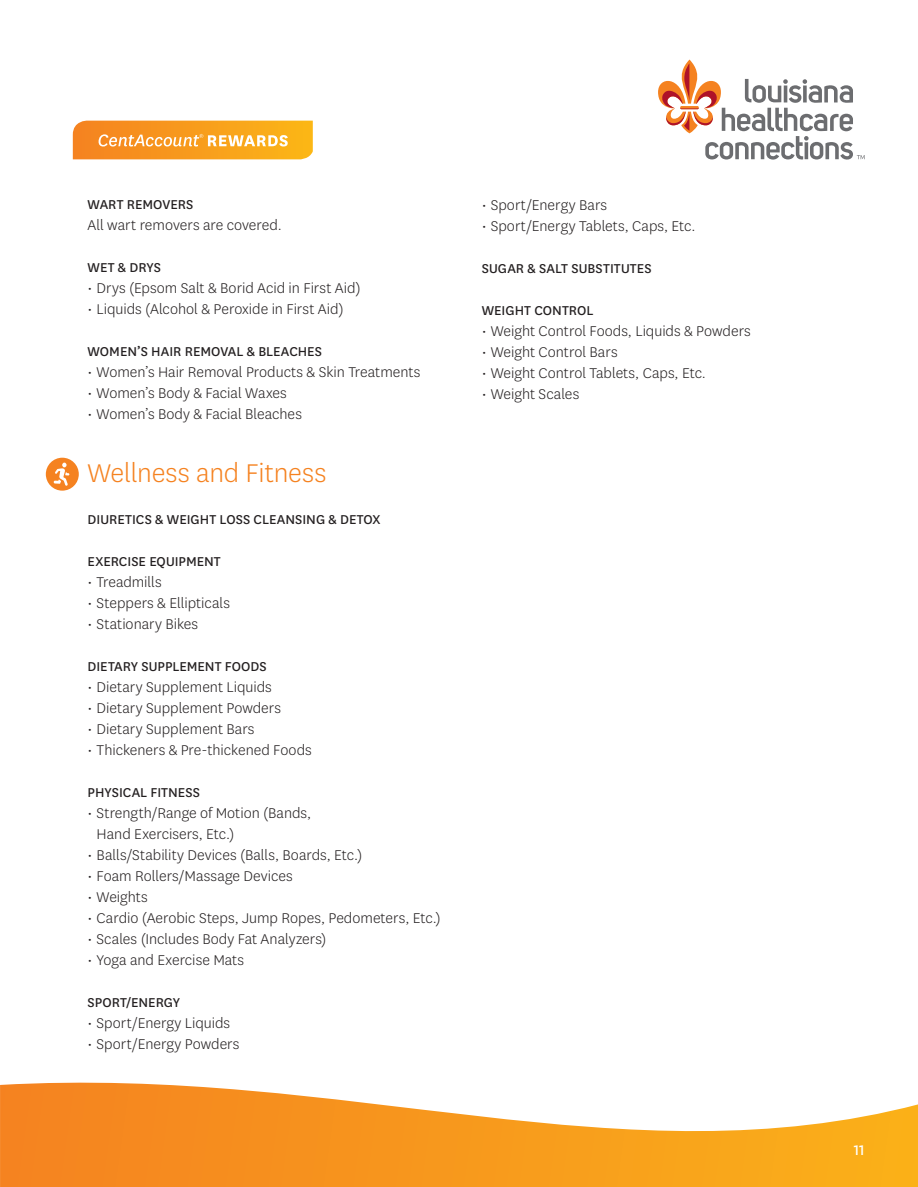
<style>
.page{position:relative;width:918px;height:1187px;background:#fff}
.page>*{position:absolute;margin:0;border:0;box-sizing:border-box;transform-origin:0 0}
.t1{font:300 30px "National";letter-spacing:-.005em;color:#f58220}
.t2{font:300 16.5px/21px "Centene Sans";color:#231f20}
.t3{font:16.5px "National";color:#fff}
.bulleted_list{font:15px "National";color:#231f20}
</style>
<div class="page">
<svg style="left:0;top:1082px;width:917px;height:105px"></svg>
<svg style="left:658px;top:60px;width:206px;height:100px"></svg>
<svg style="left:73px;top:121px;width:240px;height:38px;background:#f8a533"></svg>
<div style="left:46px;top:458px;width:33px;height:33px;background:#f58220;border-radius:50%"></div>
<svg style="left:54px;top:462px;width:15px;height:24px"></svg>
<p class="bulleted_list" style="left:88px;top:194px;width:107px">WART REMOVERS</p>
<p class="t2" style="left:88px;top:214px;width:196px">All wart removers are covered.</p>
<p class="bulleted_list" style="left:88px;top:257px;width:75px">WET &amp; DRYS</p>
<p class="t2" style="left:88px;top:277px;width:275px">• Drys (Epsom Salt &amp; Borid Acid in First Aid)</p>
<p class="t2" style="left:88px;top:298px;width:258px">• Liquids (Alcohol &amp; Peroxide in First Aid)</p>
<p class="bulleted_list" style="left:88px;top:341px;width:236px">WOMEN’S HAIR REMOVAL &amp; BLEACHES</p>
<p class="t2" style="left:88px;top:361px;width:334px">• Women’s Hair Removal Products &amp; Skin Treatments</p>
<p class="t2" style="left:88px;top:382px;width:201px">• Women’s Body &amp; Facial Waxes</p>
<p class="t2" style="left:88px;top:403px;width:216px">• Women’s Body &amp; Facial Bleaches</p>
<p class="t1" style="left:88px;top:454px;width:240px">Wellness and Fitness</p>
<p class="bulleted_list" style="left:88px;top:509px;width:294px">DIURETICS &amp; WEIGHT LOSS CLEANSING &amp; DETOX</p>
<p class="bulleted_list" style="left:88px;top:551px;width:135px">EXERCISE EQUIPMENT</p>
<p class="t2" style="left:88px;top:571px;width:76px">• Treadmills</p>
<p class="t2" style="left:88px;top:592px;width:144px">• Steppers &amp; Ellipticals</p>
<p class="t2" style="left:88px;top:613px;width:112px">• Stationary Bikes</p>
<p class="bulleted_list" style="left:88px;top:656px;width:180px">DIETARY SUPPLEMENT FOODS</p>
<p class="t2" style="left:88px;top:676px;width:186px">• Dietary Supplement Liquids</p>
<p class="t2" style="left:88px;top:697px;width:195px">• Dietary Supplement Powders</p>
<p class="t2" style="left:88px;top:718px;width:168px">• Dietary Supplement Bars</p>
<p class="t2" style="left:88px;top:739px;width:226px">• Thickeners &amp; Pre-thickened Foods</p>
<p class="bulleted_list" style="left:88px;top:782px;width:114px">PHYSICAL FITNESS</p>
<p class="t2" style="left:97px;top:802px;width:216px;text-indent:-9px">• Strength/Range of Motion (Bands,<br>Hand Exercisers, Etc.)</p>
<p class="t2" style="left:88px;top:844px;width:276px">• Balls/Stability Devices (Balls, Boards, Etc.)</p>
<p class="t2" style="left:88px;top:865px;width:207px">• Foam Rollers/Massage Devices</p>
<p class="t2" style="left:88px;top:886px;width:62px">• Weights</p>
<p class="t2" style="left:88px;top:907px;width:355px">• Cardio (Aerobic Steps, Jump Ropes, Pedometers, Etc.)</p>
<p class="t2" style="left:88px;top:928px;width:240px">• Scales (Includes Body Fat Analyzers)</p>
<p class="t2" style="left:88px;top:949px;width:158px">• Yoga and Exercise Mats</p>
<p class="bulleted_list" style="left:88px;top:992px;width:94px">SPORT/ENERGY</p>
<p class="t2" style="left:88px;top:1012px;width:144px">• Sport/Energy Liquids</p>
<p class="t2" style="left:88px;top:1033px;width:153px">• Sport/Energy Powders</p>
<p class="t2" style="left:481px;top:194px;width:127px">• Sport/Energy Bars</p>
<p class="t2" style="left:481px;top:215px;width:215px">• Sport/Energy Tablets, Caps, Etc.</p>
<p class="bulleted_list" style="left:481px;top:258px;width:171px">SUGAR &amp; SALT SUBSTITUTES</p>
<p class="bulleted_list" style="left:481px;top:300px;width:113px">WEIGHT CONTROL</p>
<p class="t2" style="left:481px;top:320px;width:270px">• Weight Control Foods, Liquids &amp; Powders</p>
<p class="t2" style="left:481px;top:341px;width:137px">• Weight Control Bars</p>
<p class="t2" style="left:481px;top:362px;width:226px">• Weight Control Tablets, Caps, Etc.</p>
<p class="t2" style="left:481px;top:383px;width:99px">• Weight Scales</p>
<p class="t3" style="left:853px;top:1139px;width:12px">11</p>
</div>
